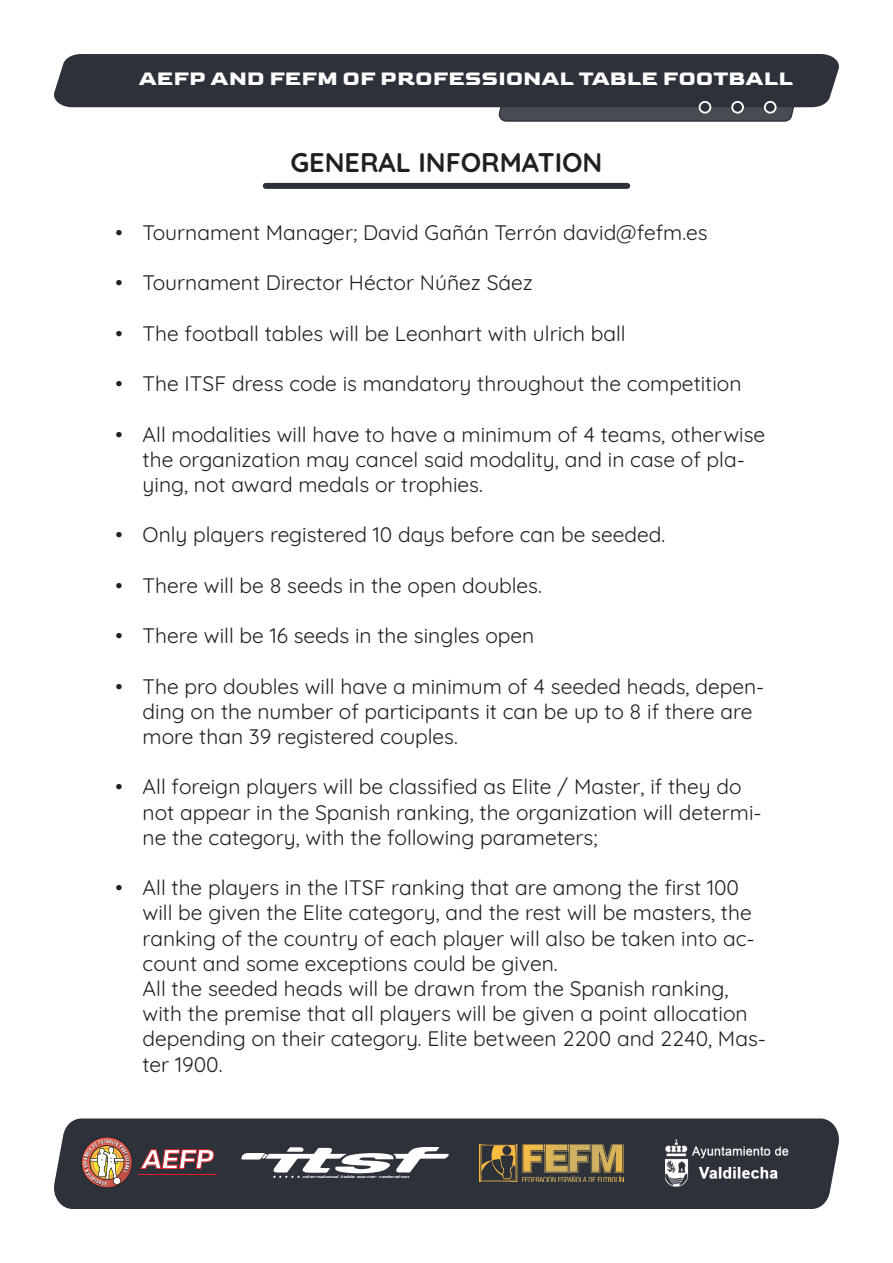
<style>
.page{position:relative;width:893px;height:1263px;background:#fff}
.page>*{position:absolute;margin:0;border:0;box-sizing:border-box;transform-origin:0 0}
.t1{font:700 27px "Quicksand";color:#231f20}
.t2{font:italic 800 27px "Halenoir Text";color:#fff}
.t3{font:21px/25.2px "Quicksand";color:#231f20}
.t4{font:700 21px "Goldman";color:#fff}
.t5{font:italic condensed 5.25px "Concielian";color:#fff}
</style>
<div class="page">
<div style="left:54px;top:1118px;width:785px;height:91px;background:#2d323a"></div>
<img style="left:479px;top:1144px;width:144px;height:38px">
<img style="left:665px;top:1134px;width:127px;height:57px">
<img style="left:78px;top:1137px;width:57px;height:51px">
<svg style="left:140px;top:1149px;width:74px;height:20px"></svg>
<hr style="left:138px;top:1173px;width:78px;height:1px;background:#e71d24">
<svg style="left:241px;top:1146px;width:208px;height:32px"></svg>
<div style="left:263px;top:183px;width:367px;height:6px;background:#2d323a;border-radius:3px"></div>
<svg style="left:54px;top:54px;width:785px;height:68px;background:#4f5359"></svg>
<svg style="left:81px;top:1137px;width:51px;height:51px;background:#a2745f"></svg>
<p class="t4" style="left:139px;top:66px;width:655px">AEFP AND FEFM OF PROFESSIONAL TABLE FOOTBALL</p>
<p class="t1" style="left:290px;top:141px;width:313px">GENERAL INFORMATION</p>
<p class="t3" style="left:116px;top:218px;width:594px">• Tournament Manager; David Gañán Terrón david@fefm.es</p>
<p class="t3" style="left:116px;top:268px;width:419px">• Tournament Director Héctor Núñez Sáez</p>
<p class="t3" style="left:116px;top:318px;width:512px">• The football tables will be Leonhart with ulrich ball</p>
<p class="t3" style="left:116px;top:369px;width:627px">• The ITSF dress code is mandatory throughout the competition</p>
<p class="t3" style="left:143px;top:419px;width:624px;text-indent:-27px">• All modalities will have to have a minimum of 4 teams, otherwise the organization may cancel said modality, and in case of pla&shy;ying, not award medals or trophies.</p>
<p class="t3" style="left:116px;top:520px;width:551px">• Only players registered 10 days before can be seeded.</p>
<p class="t3" style="left:116px;top:570px;width:428px">• There will be 8 seeds in the open doubles.</p>
<p class="t3" style="left:116px;top:621px;width:420px">• There will be 16 seeds in the singles open</p>
<p class="t3" style="left:143px;top:671px;width:623px;text-indent:-27px">• The pro doubles will have a minimum of 4 seeded heads, depen&shy;ding on the number of participants it can be up to 8 if there are more than 39 registered couples.</p>
<p class="t3" style="left:143px;top:772px;width:621px;text-indent:-27px">• All foreign players will be classified as Elite / Master, if they do not appear in the Spanish ranking, the organization will determi&shy;ne the category, with the following parameters;</p>
<p class="t3" style="left:143px;top:873px;width:625px;text-indent:-27px">• All the players in the ITSF ranking that are among the first 100 will be given the Elite category, and the rest will be masters, the ranking of the country of each player will also be taken into ac&shy;count and some exceptions could be given.<br>All the seeded heads will be drawn from the Spanish ranking, with the premise that all players will be given a point allocation depending on their category. Elite between 2200 and 2240, Mas&shy;ter 1900.</p>
<p class="t2" style="left:141px;top:1142px;width:74px">AEFP</p>
<p class="t5" style="left:302px;top:1174px;width:108px">international table soccer federation</p>
</div>
